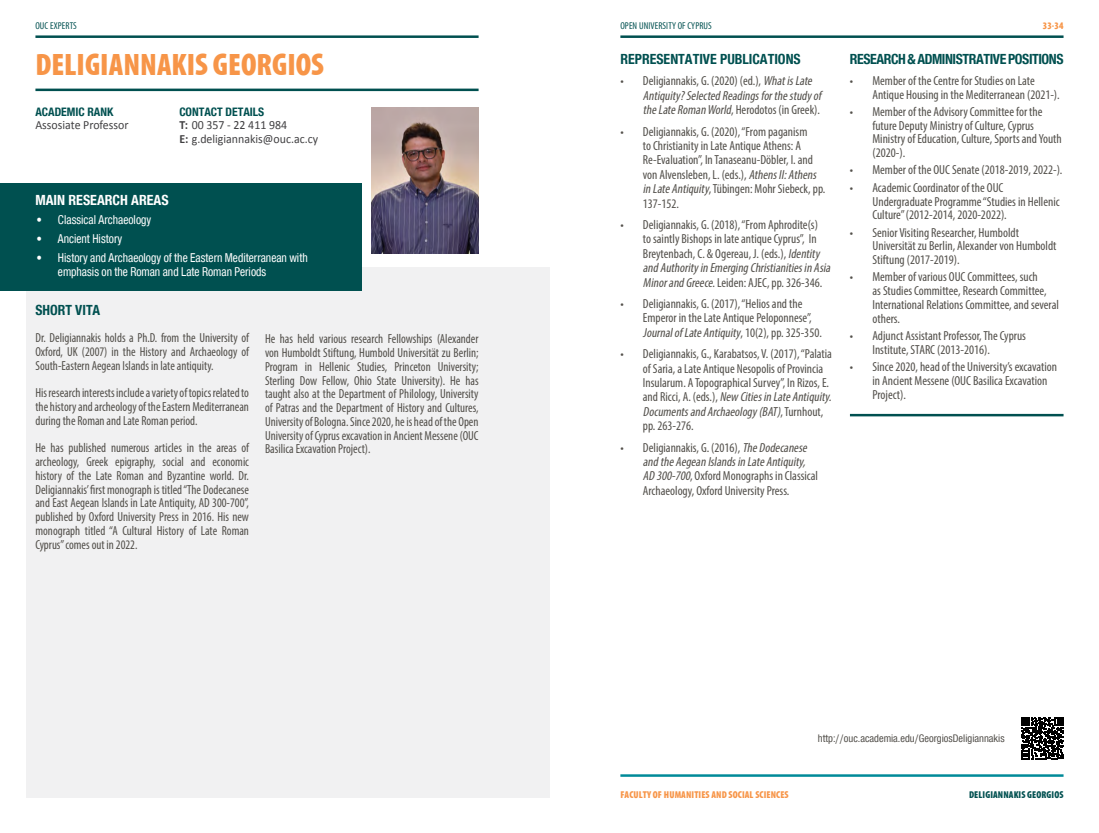
<style>
.page{position:relative;width:1099px;height:833px;background:#fff}
.page>*{position:absolute;margin:0;border:0;box-sizing:border-box;transform-origin:0 0}
.t1{font:700 31.25px "Myriad Condensed Greek";color:#f79548}
.t2{font:700 15px "CF Helvetica Cond";color:#005050}
.t3{font:700 15px "CF Helvetica Cond";letter-spacing:-.03em;color:#005050}
.t4{font:700 15px "CF Helvetica Cond";color:#fff}
.t5{font:condensed 13.12px/14.4px "Myriad Pro";color:#524f4a}
.t6{font:condensed 13.12px/13.8px "Myriad Pro";color:#524f4a;text-align:justify;scale:.95 1}
.t7{font:13.12px/13.8px "CF Helvetica Cond";color:#fff;scale:.95 1}
.t8{font:italic condensed 13.12px/14.4px "Myriad Pro";color:#524f4a}
.t9{font:12.5px/13.8px "Calibri";color:#414042;scale:.95 1}
.t10{font:700 12.5px "CF Helvetica Cond";color:#005050}
.t11{font:11.25px "CF Helvetica Cond";color:#524f4a}
.t12{font:700 10px "Myriad Condensed Greek";letter-spacing:.01em;color:#f79548}
.t13{font:10px "Myriad Condensed Greek";letter-spacing:.01em;color:#005050}
.t14{font:700 10px "Myriad Condensed Greek";letter-spacing:.01em;color:#005050}
.s1{font-style:normal}
.s2{font-style:italic}
.s3{font-weight:700}
</style>
<div class="page">
<div style="left:26px;top:267px;width:523px;height:530px;background:#f1f1f2"></div>
<div style="left:0;top:183px;width:361px;height:108px;background:#005050"></div>
<hr style="left:850px;top:414px;width:213px;height:2px;background:#005050">
<hr style="left:35px;top:89px;width:443px;height:2px;background:#005050">
<hr style="left:35px;top:35px;width:443px;height:3px;background:#005050">
<hr style="left:620px;top:35px;width:443px;height:3px;background:#005050">
<hr style="left:620px;top:774px;width:443px;height:3px;background:#008a99">
<img style="left:372px;top:107px;width:106px;height:146px">
<svg style="left:1021px;top:717px;width:42px;height:42px"></svg>
<p class="t13" style="left:35px;top:21px;width:43px">OUC EXPERTS</p>
<p class="t13" style="left:620px;top:21px;width:93px">OPEN UNIVERSITY OF CYPRUS</p>
<p class="t12" style="left:1042px;top:20px;width:22px">33-34</p>
<h1 class="t1" style="left:35px;top:49px;width:290px">DELIGIANNAKIS GEORGIOS</h1>
<p class="t2" style="left:620px;top:51px;width:182px">REPRESENTATIVE PUBLICATIONS</p>
<p class="t8" style="left:643px;top:74px;width:180px;text-indent:-22px"><span class="s1">• Deligiannakis, G. (2020) (ed.),</span> WhatisLate<br>Antiquity?Selected Readingsforthestudyof theLateRoman World<span class="s1">, Herodotos (in Greek).</span></p>
<p class="t5" style="left:643px;top:124px;width:184px;text-indent:-23px">• Deligiannakis, G. (2020), “From paganism<br>to Christianity in Late Antique Athens: A Re-Evaluation”, In Tanaseanu-Döbler, I. and von Alvensleben, L. (eds.), <span class="s2">AthensII:Athens in LateAntiquity</span>, Tübingen: Mohr Siebeck, pp.<br>137-152.</p>
<p class="t5" style="left:643px;top:217px;width:191px;text-indent:-23px">• Deligiannakis, G. (2018), “From Aphrodite(s)<br>to saintly Bishops in late antique Cyprus”, In Breytenbach, C. &amp; Ogereau, J. (eds.), <span class="s2">Identity and Authorityin Emerging Christianitiesin Asia Minorand Greece</span>. Leiden: AJEC, pp. 326-346.</p>
<p class="t5" style="left:643px;top:296px;width:180px;text-indent:-22px">• Deligiannakis, G. (2017), “Helios and the<br>Emperor in the Late Antique Peloponnese”,<br><span class="s2">Journalof LateAntiquity</span>, 1 0 ( 2 ) , p p . 3 2 5 - 3 5 0 .</p>
<p class="t5" style="left:643px;top:346px;width:193px;text-indent:-22px">• Deligiannakis, G., Karabatsos, V. (2017), “Palatia of Saria, a Late Antique Nesopolis of Provincia Insularum. A Topographical Survey”, In Rizos, Ε. a n d R i c c i , Α . ( e d s . ) , <span class="s2">New Citiesin LateAntiquity.<br>Documentsand Archaeology(BAT)</span>, T u r n h o u t , pp. 263-276.</p>
<p class="t5" style="left:643px;top:440px;width:177px;text-indent:-23px">• Deligiannakis, G. (2016), <span class="s2">TheDodecanese and theAegean Islandsin LateAntiquity, AD 300-700</span>, Oxford Monographs in Classical Archaeology, Oxford University Press.</p>
<p class="t10" style="left:35px;top:105px;width:79px">ACADEMIC RANK</p>
<p class="t9" style="left:35px;top:118px;width:99px">Assosiate Professor</p>
<p class="t10" style="left:179px;top:105px;width:86px">CONTACT DETAILS</p>
<p class="t9" style="left:179px;top:118px;width:148px"><span class="s3">T:</span> 00 357 - 22 411 984<br><span class="s3">E:</span> g.deligiannakis@ouc.ac.cy</p>
<p class="t4" style="left:35px;top:192px;width:135px">MAIN RESEARCH AREAS</p>
<p class="t7" style="left:35px;top:212px;width:123px">• Classical Archaeology</p>
<p class="t7" style="left:35px;top:231px;width:93px">• Ancient History</p>
<p class="t7" style="left:58px;top:251px;width:264px;text-indent:-23px">• History and Archaeology of the Eastern Mediterranean with emphasis on the Roman and Late Roman Periods</p>
<p class="t2" style="left:35px;top:302px;width:66px">SHORT VITA</p>
<p class="t6" style="left:35px;top:331px;width:226px">Dr. Deligiannakis holds a Ph.D. from the University of Oxford, UK (2007) in the History and Archaeology of South-Eastern Aegean Islands in late antiquity.</p>
<p class="t6" style="left:35px;top:386px;width:226px">His research interests include a variety of topics related to the history and archeology of the Eastern Mediterranean during the Roman and Late Roman period.</p>
<p class="t6" style="left:35px;top:441px;width:226px">He has published numerous articles in the areas of archeology, Greek epigraphy, social and economic history of the Late Roman and Byzantine world. Dr.<br>Deligiannakis’ first monograph is titled “The Dodecanese and East Aegean Islands in Late Antiquity, AD 300-700”, published by Oxford University Press in 2016. His new monograph titled “A Cultural History of Late Roman Cyprus” comes out in 2022.</p>
<p class="t6" style="left:265px;top:332px;width:226px">He has held various research Fellowships (Alexander von Humboldt Stiftung, Humbold Universität zu Berlin; Program in Hellenic Studies, Princeton University; Sterling Dow Fellow, Ohio State University). He has taught also at the Department of Philology, University of Patras and the Department of History and Cultures, University of Bologna. Since 2020, he is head of the Open University of Cyprus excavation in Ancient Messene (OUC Basilica Excavation Project).</p>
<p class="t3" style="left:850px;top:51px;width:215px">RESEARCH &amp; ADMINISTRATIVE POSITIONS</p>
<p class="t5" style="left:872px;top:73px;width:189px;line-height:13.8px;text-indent:-23px">• Member of the Centre for Studies on Late<br>Antique Housing in the Mediterranean (2021-).</p>
<p class="t5" style="left:872px;top:104px;width:191px;line-height:13.8px;text-indent:-23px">• Member of the Advisory Committee for the future Deputy Ministry of Culture, Cyprus Ministry of Education, Culture, Sports and Youth (2020-).</p>
<p class="t5" style="left:850px;top:163px;width:214px">• Member of the OUC Senate (2018-2019, 2022-).</p>
<p class="t5" style="left:872px;top:180px;width:189px;line-height:13.8px;text-indent:-23px">• Academic Coordinator of the OUC<br>Undergraduate Programme “Studies in Hellenic<br>Culture” (2012-2014, 2020-2022).</p>
<p class="t5" style="left:872px;top:225px;width:186px;line-height:13.8px;text-indent:-23px">• Senior Visiting Researcher, Humboldt<br>Universität zu Berlin, Alexander von Humboldt<br>Stiftung (2017-2019).</p>
<p class="t5" style="left:872px;top:270px;width:188px;line-height:13.8px;text-indent:-23px">• Member of various OUC Committees, such<br>as Studies Committee, Research Committee, International Relations Committee, and several others.</p>
<p class="t5" style="left:872px;top:328px;width:155px;line-height:13.8px;text-indent:-23px">• Adjunct Assistant Professor, The Cyprus<br>Institute, STARC (2013-2016).</p>
<p class="t5" style="left:872px;top:360px;width:186px;line-height:13.8px;text-indent:-23px">• Since 2020, head of the University’s excavation in Ancient Messene (OUC Basilica Excavation<br>Project).</p>
<p class="t11" style="left:818px;top:732px;width:188px">http://ouc.academia.edu/GeorgiosDeligiannakis</p>
<p class="t12" style="left:620px;top:789px;width:170px">FACULTY OF HUMANITIES AND SOCIAL SCIENCES</p>
<p class="t14" style="left:969px;top:789px;width:96px">DELIGIANNAKIS GEORGIOS</p>
</div>
